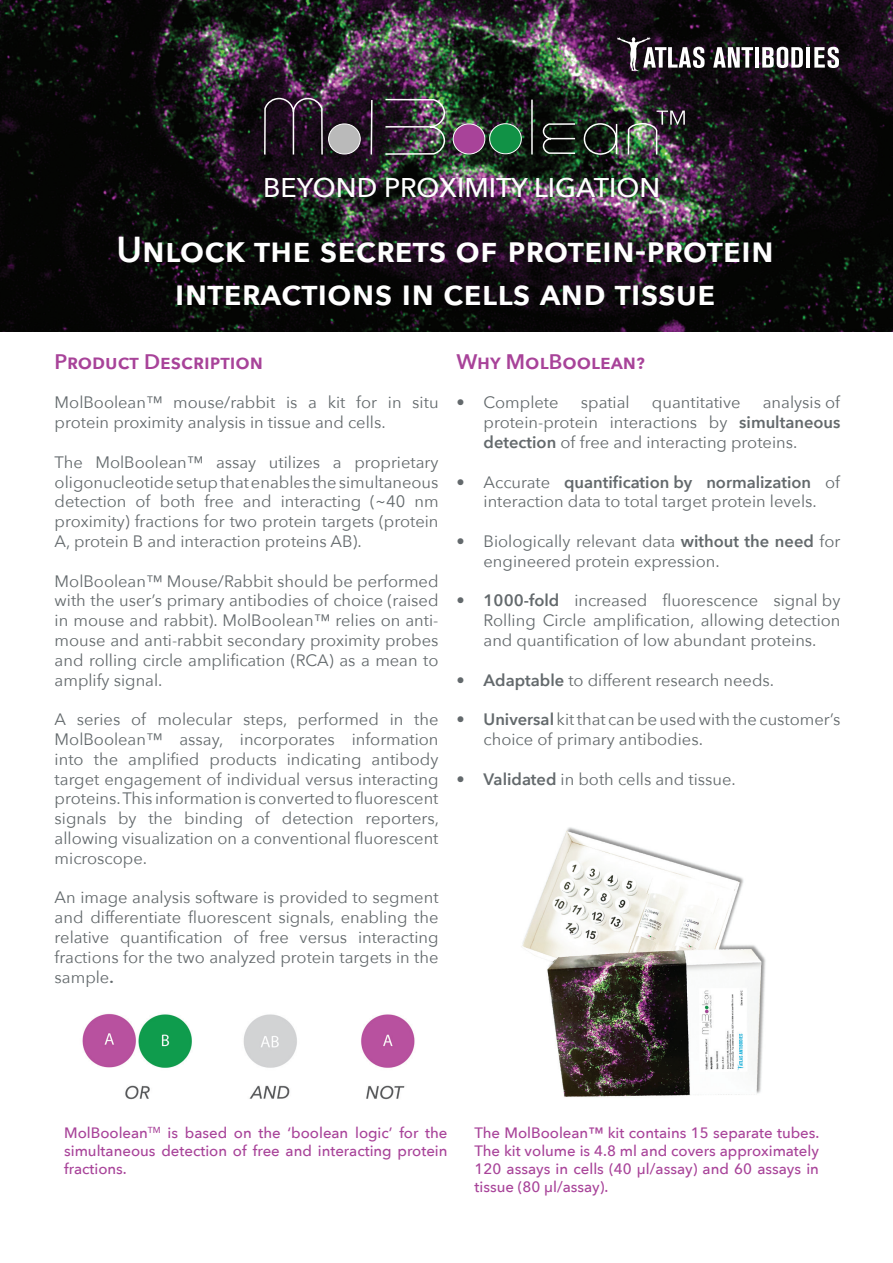
<style>
.page{position:relative;width:893px;height:1263px;background:#fff}
.page>*{position:absolute;margin:0;border:0;box-sizing:border-box;transform-origin:0 0}
.t1{font:600 36px/43.2px "Avenir Next";letter-spacing:.075em;color:#fff;text-align:center}
.t2{font:500 27px "Avenir Next";color:#fff}
.t3{font:600 21px "Avenir Next";color:#a84399}
.t4{font:16.5px/19.8px "Avenir Next";color:#63696c;text-align:justify}
.t5{font:500 15px/18px "Avenir Next";color:#a84399;text-align:justify}
.s1{font-weight:600}
</style>
<div class="page">
<img style="left:0;top:0;width:893px;height:332px">
<img style="left:263px;top:97px;width:314px;height:59px">
<div style="left:329px;top:124px;width:31px;height:30px;background:#bababa;border-radius:50%"></div>
<div style="left:328px;top:124px;width:32px;height:30px;border:1px solid #fff;border-radius:50%"></div>
<hr style="left:531px;top:100px;width:2px;height:54px;background:#fff">
<div style="left:490px;top:124px;width:31px;height:30px;background:#119246;border-radius:50%"></div>
<div style="left:489px;top:124px;width:32px;height:30px;border:1px solid #fff;border-radius:50%"></div>
<div style="left:453px;top:124px;width:32px;height:30px;background:#a84399;border-radius:50%"></div>
<div style="left:453px;top:124px;width:32px;height:30px;border:1px solid #fff;border-radius:50%"></div>
<img style="left:583px;top:111px;width:102px;height:45px">
<svg style="left:713px;top:47px;width:40px;height:21px"></svg>
<hr style="left:755px;top:47px;width:4px;height:21px;background:#fff">
<svg style="left:762px;top:47px;width:41px;height:21px"></svg>
<hr style="left:806px;top:47px;width:4px;height:21px;background:#fff">
<svg style="left:814px;top:47px;width:25px;height:21px"></svg>
<svg style="left:617px;top:37px;width:88px;height:34px"></svg>
<img style="left:522px;top:827px;width:244px;height:270px">
<img style="left:82px;top:1013px;width:333px;height:87px">
<h2 class="t2" style="left:263px;top:164px;width:398px">BEYOND PROXIMITY LIGATION</h2>
<h1 class="t1" style="left:117px;top:227px;width:659px">Unlock the secrets of protein-protein interactions in cells and tissue</h1>
<p class="t3" style="left:55px;top:343px;width:210px">Product Description</p>
<p class="t4" style="left:55px;top:392px;width:385px">MolBoolean™ mouse/rabbit is a kit for in situ protein proximity analysis in tissue and cells.</p>
<p class="t4" style="left:55px;top:451px;width:385px">The MolBoolean™ assay utilizes a proprietary oligonucleotide setup that enables the simultaneous detection of both free and interacting (~40 nm proximity) fractions for two protein targets (protein A, protein B and interaction proteins AB).</p>
<p class="t4" style="left:55px;top:570px;width:385px">MolBoolean™ Mouse/Rabbit should be performed with the user’s primary antibodies of choice (raised in mouse and rabbit). MolBoolean™ relies on anti&shy;mouse and anti-rabbit secondary proximity probes and rolling circle amplification (RCA) as a mean to amplify signal.</p>
<p class="t4" style="left:55px;top:709px;width:386px">A series of molecular steps, performed in the MolBoolean™ assay, incorporates information into the amplified products indicating antibody target engagement of individual versus interacting proteins. This information is converted to fluorescent signals by the binding of detection reporters, allowing visualization on a conventional fluorescent microscope.</p>
<p class="t4" style="left:55px;top:887px;width:385px">An image analysis software is provided to segment and differentiate fluorescent signals, enabling the relative quantification of free versus interacting fractions for the two analyzed protein targets in the sample<span class="s1">.</span></p>
<p class="t3" style="left:457px;top:343px;width:190px">Why MolBoolean?</p>
<p class="t4" style="left:457px;top:392px;width:104px">• Complete</p>
<p class="t4" style="left:581px;top:392px;width:50px">spatial</p>
<p class="t4" style="left:652px;top:392px;width:90px">quantitative</p>
<p class="t4" style="left:484px;top:392px;width:358px;text-indent:279px">analysis of protein-protein interactions by <span class="s1">simultaneous detection</span> of free and interacting proteins.</p>
<p class="t4" style="left:457px;top:471px;width:385px;text-align:center">• Accurate <span class="s1">quantification by normalization</span> of interaction data to total target protein levels.</p>
<p class="t4" style="left:484px;top:531px;width:358px;text-indent:-27px">• Biologically relevant data <span class="s1">without the need</span> for engineered protein expression.</p>
<p class="t4" style="left:484px;top:590px;width:358px;text-indent:-27px"><span class="s1">• 1000-fold</span> increased fluorescence signal by Rolling Circle amplification, allowing detection and quantification of low abundant proteins.</p>
<p class="t4" style="left:457px;top:669px;width:319px"><span class="s1">• Adaptable</span> to different research needs.</p>
<p class="t4" style="left:484px;top:709px;width:358px;text-indent:-27px"><span class="s1">• Universal</span> kit that can be used with the customer’s choice of primary antibodies.</p>
<p class="t4" style="left:457px;top:768px;width:281px"><span class="s1">• Validated</span> in both cells and tissue.</p>
<p class="t5" style="left:64px;top:1123px;width:385px">MolBoolean<sup>TM</sup> is based on the ‘boolean logic’ for the simultaneous detection of free and interacting protein fractions.</p>
<p class="t5" style="left:475px;top:1123px;width:346px">The MolBoolean™ kit contains 15 separate tubes.<br>The kit volume is 4.8 ml and covers approximately 120 assays in cells (40 μl/assay) and 60 assays in tissue (80 μl/assay).</p>
</div>
